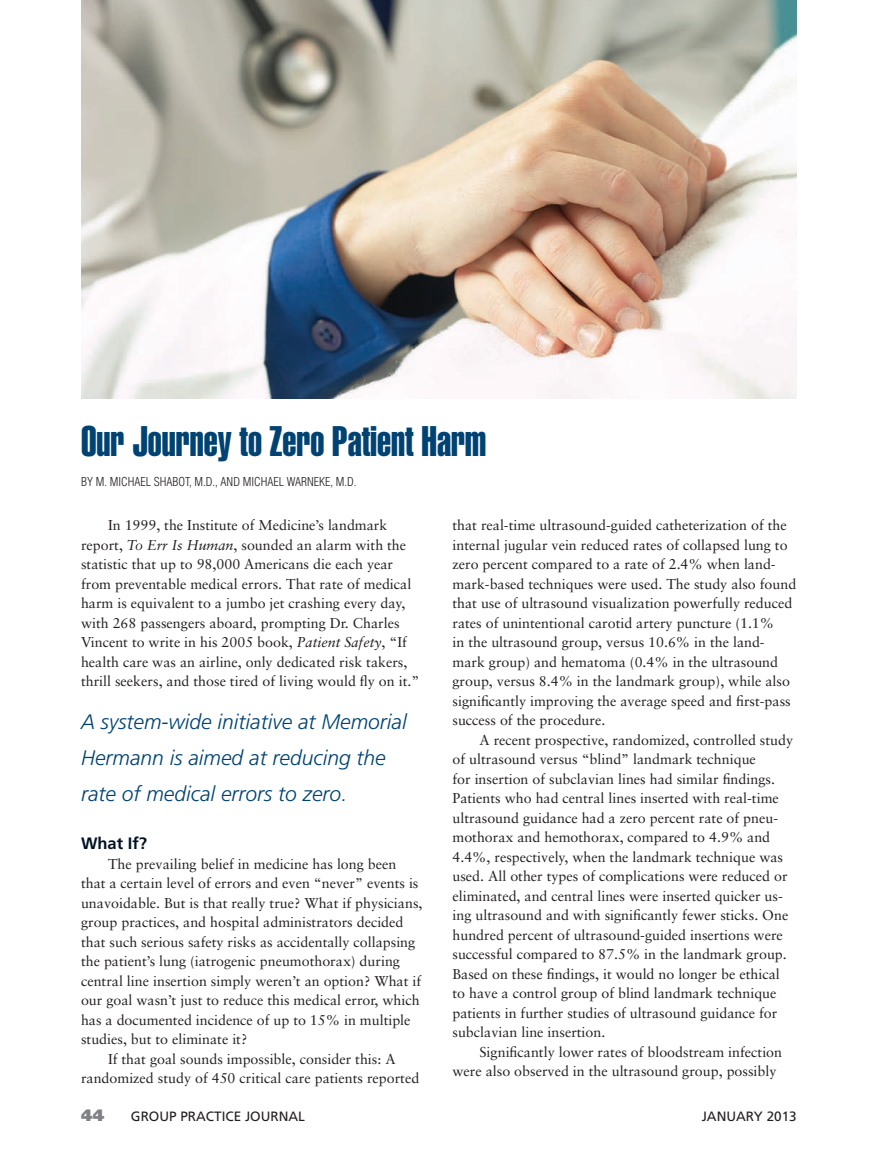
<style>
.page{position:relative;width:878px;height:1175px;background:#fff}
.page>*{position:absolute;margin:0;border:0;box-sizing:border-box;transform-origin:0 0}
.t1{font:42px "Helvetica Extra Compressed";color:#004372}
.t2{font:italic 300 21px/36px "Frutiger LT Std";color:#004372}
.t3{font:700 16.5px "Frutiger LT Std";color:#001322}
.t4{font:900 16.5px "Frutiger LT Std";color:#808285}
.t5{font:14.25px/19.5px "Sabon";color:#231f20}
.t6{font:13.5px "Frutiger LT Std";color:#231f20}
.t7{font:300 condensed 12px "Helvetica";color:#231f20}
.s1{font-style:italic}
</style>
<div class="page">
<img style="left:81px;top:0;width:715px;height:398px">
<h1 class="t1" style="left:81px;top:415px;width:406px">Our Journey to Zero Patient Harm</h1>
<p class="t7" style="left:81px;top:475px;width:277px">BY M. MICHAEL SHABOT, M.D., AND MICHAEL WARNEKE, M.D.</p>
<p class="t5" style="left:81px;top:515px;width:340px;text-indent:27px">In 1999, the Institute of Medicine’s landmark report, <span class="s1">To Err Is Human</span>, sounded an alarm with the statistic that up to 98,000 Americans die each year from preventable medical errors. That rate of medical harm is equivalent to a jumbo jet crashing every day, with 268 passengers aboard, prompting Dr. Charles Vincent to write in his 2005 book, <span class="s1">Patient Safety</span>, “If health care was an airline, only dedicated risk takers, thrill seekers, and those tired of living would fly on it.”</p>
<h2 class="t2" style="left:81px;top:704px;width:327px">A system-wide initiative at Memorial<br>Hermann is aimed at reducing the rate of medical errors to zero.</h2>
<p class="t3" style="left:81px;top:834px;width:68px">What If?</p>
<p class="t5" style="left:108px;top:854px;width:290px">The prevailing belief in medicine has long been</p>
<p class="t5" style="left:81px;top:873px;width:339px">that a certain level of errors and even “never” events is</p>
<p class="t5" style="left:81px;top:893px;width:343px">unavoidable. But is that really true? What if physicians,</p>
<p class="t5" style="left:81px;top:912px;width:324px">group practices, and hospital administrators decided</p>
<p class="t5" style="left:81px;top:932px;width:336px">that such serious safety risks as accidentally collapsing</p>
<p class="t5" style="left:81px;top:951px;width:320px">the patient’s lung (iatrogenic pneumothorax) during</p>
<p class="t5" style="left:81px;top:971px;width:341px">central line insertion simply weren’t an option? What if</p>
<p class="t5" style="left:81px;top:990px;width:340px">our goal wasn’t just to reduce this medical error, which</p>
<p class="t5" style="left:81px;top:1010px;width:331px">has a documented incidence of up to 15% in multiple</p>
<p class="t5" style="left:81px;top:1029px;width:168px">studies, but to eliminate it?</p>
<p class="t5" style="left:108px;top:1049px;width:289px">If that goal sounds impossible, consider this: A</p>
<p class="t5" style="left:81px;top:1068px;width:340px">randomized study of 450 critical care patients reported</p>
<p class="t5" style="left:452px;top:515px;width:345px">that real-time ultrasound-guided catheterization of the internal jugular vein reduced rates of collapsed lung to zero percent compared to a rate of 2.4% when land&shy;mark-based techniques were used. The study also found that use of ultrasound visualization powerfully reduced rates of unintentional carotid artery puncture (1.1%<br>in the ultrasound group, versus 10.6% in the land&shy;mark group) and hematoma (0.4% in the ultrasound group, versus 8.4% in the landmark group), while also significantly improving the average speed and first-pass success of the procedure.</p>
<p class="t5" style="left:452px;top:730px;width:342px;text-indent:27px">A recent prospective, randomized, controlled study of ultrasound versus “blind” landmark technique<br>for insertion of subclavian lines had similar findings.<br>Patients who had central lines inserted with real-time ultrasound guidance had a zero percent rate of pneu&shy;mothorax and hemothorax, compared to 4.9% and 4.4%, respectively, when the landmark technique was used. All other types of complications were reduced or eliminated, and central lines were inserted quicker us&shy;ing ultrasound and with significantly fewer sticks. One hundred percent of ultrasound-guided insertions were successful compared to 87.5% in the landmark group.<br>Based on these findings, it would no longer be ethical to have a control group of blind landmark technique patients in further studies of ultrasound guidance for subclavian line insertion.</p>
<p class="t5" style="left:452px;top:1042px;width:331px;text-indent:27px">Significantly lower rates of bloodstream infection were also observed in the ultrasound group, possibly</p>
<p class="t4" style="left:81px;top:1105px;width:25px">44</p>
<p class="t6" style="left:131px;top:1108px;width:176px">GROUP PRACTICE JOURNAL</p>
<p class="t6" style="left:701px;top:1108px;width:97px">JANUARY 2013</p>
</div>
